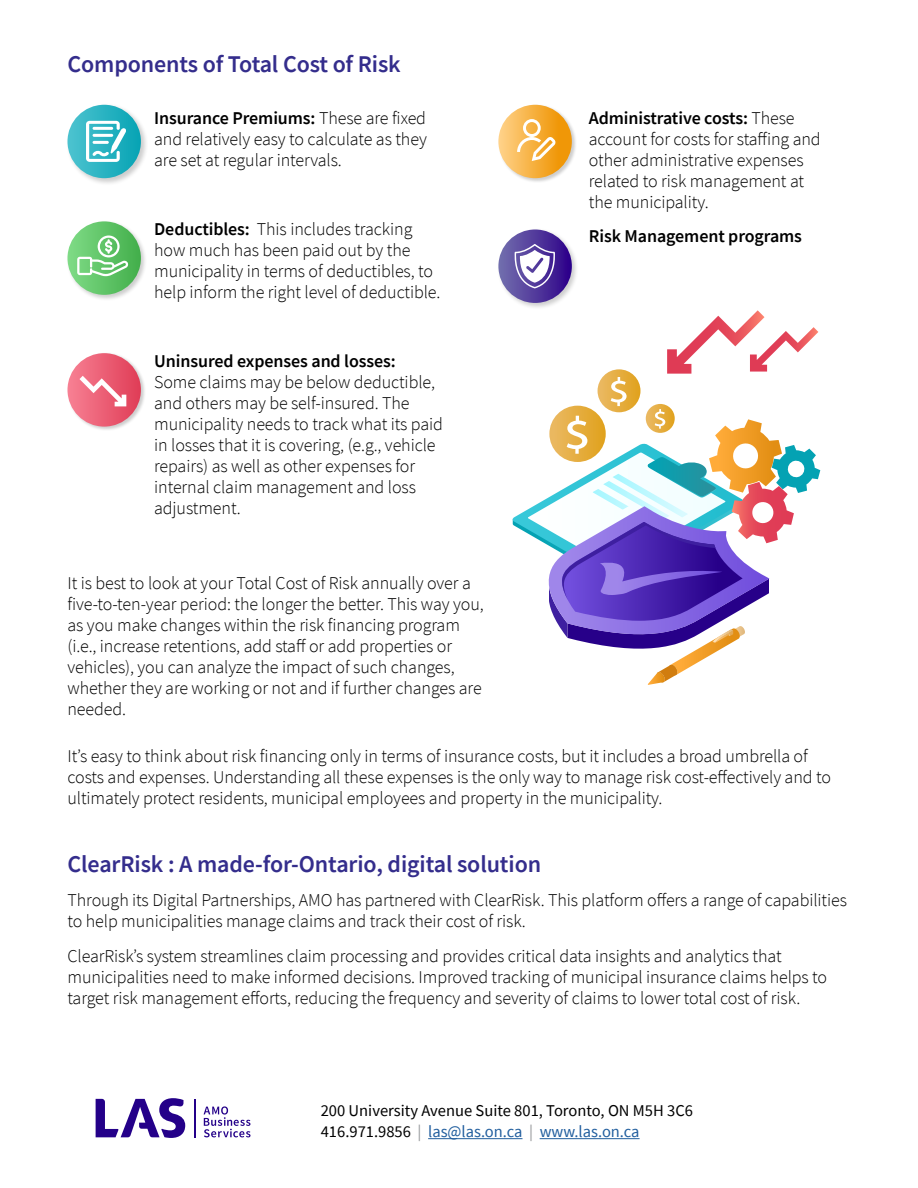
<style>
.page{position:relative;width:918px;height:1188px;background:#fff}
.page>*{position:absolute;margin:0;border:0;box-sizing:border-box;transform-origin:0 0}
.heading{font:600 24px "Source Sans Pro";letter-spacing:-.005em;color:#342d8c}
.Bodytext{font:300 18px/21px "Source Sans Pro";letter-spacing:-.005em;color:#000}
.Bodytext-2{font:600 18px "Source Sans Pro";letter-spacing:-.005em;color:#000}
.t1{font:16.5px "Source Sans Pro";color:#000}
.t2{font:16.5px "Source Sans Pro";color:#215e9e}
.s1{font-weight:600}
.s2{color:#000}
.s3{color:#939598}
</style>
<div class="page">
<svg style="left:96px;top:1098px;width:89px;height:40px"></svg>
<svg style="left:204px;top:1106px;width:47px;height:31px"></svg>
<hr style="left:194px;top:1099px;width:1px;height:38px;background:#240089">
<hr style="left:428px;top:1138px;width:95px;height:1px;background:#215e9e">
<hr style="left:540px;top:1138px;width:100px;height:1px;background:#215e9e">
<div style="left:66px;top:103px;width:82px;height:83px;background:#000;opacity:.2"></div>
<div style="left:68px;top:105px;width:73px;height:73px;background:linear-gradient(to right,#4cc3d0,#07a3b4);border-radius:37px"></div>
<svg style="left:86px;top:121px;width:40px;height:41px"></svg>
<div style="left:66px;top:220px;width:82px;height:82px;background:#000;opacity:.2"></div>
<svg style="left:68px;top:221px;width:73px;height:74px;background:#62c46a"></svg>
<svg style="left:77px;top:236px;width:51px;height:40px"></svg>
<div style="left:498px;top:104px;width:79px;height:79px;background:#000;opacity:.2"></div>
<svg style="left:498px;top:105px;width:74px;height:73px;background:#f6b142"></svg>
<svg style="left:517px;top:119px;width:39px;height:42px"></svg>
<div style="left:497px;top:228px;width:82px;height:83px;background:#000;opacity:.2"></div>
<svg style="left:498px;top:230px;width:74px;height:73px;background:#543c9d"></svg>
<svg style="left:514px;top:244px;width:42px;height:44px"></svg>
<div style="left:67px;top:352px;width:79px;height:80px;background:#000;opacity:.2"></div>
<svg style="left:68px;top:353px;width:73px;height:74px;background:#ea6076"></svg>
<svg style="left:79px;top:376px;width:47px;height:30px"></svg>
<svg style="left:512px;top:443px;width:150px;height:91px"></svg>
<svg style="left:528px;top:453px;width:181px;height:92px"></svg>
<svg style="left:648px;top:457px;width:61px;height:39px"></svg>
<svg style="left:613px;top:474px;width:75px;height:32px"></svg>
<svg style="left:603px;top:481px;width:66px;height:25px"></svg>
<svg style="left:592px;top:489px;width:67px;height:17px"></svg>
<svg style="left:568px;top:635px;width:102px;height:14px"></svg>
<svg style="left:548px;top:506px;width:221px;height:129px"></svg>
<svg style="left:561px;top:543px;width:182px;height:78px;background:#6746c4"></svg>
<svg style="left:561px;top:522px;width:155px;height:78px;background:#6f57c9"></svg>
<svg style="left:727px;top:626px;width:18px;height:11px"></svg>
<svg style="left:670px;top:628px;width:70px;height:47px"></svg>
<svg style="left:658px;top:665px;width:19px;height:17px"></svg>
<svg style="left:648px;top:672px;width:16px;height:13px"></svg>
<svg style="left:713px;top:629px;width:20px;height:14px"></svg>
<svg style="left:709px;top:419px;width:111px;height:124px"></svg>
<svg style="left:667px;top:310px;width:151px;height:64px"></svg>
<svg style="left:600px;top:560px;width:123px;height:35px;background:#5835b8"></svg>
<svg style="left:549px;top:406px;width:57px;height:56px;background:#e5af44"></svg>
<svg style="left:567px;top:416px;width:20px;height:38px"></svg>
<div style="left:598px;top:369px;width:42px;height:43px;background:linear-gradient(to right,#ebba66,#e1a21f);border-radius:50%"></div>
<svg style="left:611px;top:377px;width:16px;height:29px"></svg>
<svg style="left:646px;top:404px;width:29px;height:29px"></svg>
<svg style="left:655px;top:409px;width:10px;height:20px"></svg>
<p class="heading" style="left:68px;top:48px;width:335px">Components of Total Cost of Risk</p>
<p class="Bodytext" style="left:154px;top:107px;width:274px;text-align:justify"><span class="s1">Insurance Premiums:</span> These are fixed and relatively easy to calculate as they are set at regular intervals.</p>
<p class="Bodytext" style="left:154px;top:218px;width:288px"><span class="s1">Deductibles:</span> This includes tracking how much has been paid out by the municipality in terms of deductibles, to help inform the right level of deductible.</p>
<p class="Bodytext" style="left:154px;top:350px;width:290px"><span class="s1">Uninsured expenses and losses:<br></span>Some claims may be below deductible, and others may be self-insured. The municipality needs to track what its paid in losses that it is covering, (e.g., vehicle repairs) as well as other expenses for internal claim management and loss adjustment.</p>
<p class="Bodytext" style="left:68px;top:573px;width:418px">It is best to look at your Total Cost of Risk annually over a five-to-ten-year period: the longer the better. This way you, as you make changes within the risk financing program (i.e., increase retentions, add staff or add properties or vehicles), you can analyze the impact of such changes, whether they are working or not and if further changes are needed.</p>
<p class="Bodytext" style="left:589px;top:107px;width:233px"><span class="s1">Administrative costs:</span> These account for costs for staffing and other administrative expenses related to risk management at the municipality.</p>
<p class="Bodytext-2" style="left:589px;top:224px;width:215px">Risk Management programs</p>
<p class="Bodytext" style="left:68px;top:746px;width:765px">It’s easy to think about risk financing only in terms of insurance costs, but it includes a broad umbrella of costs and expenses. Understanding all these expenses is the only way to manage risk cost-effectively and to ultimately protect residents, municipal employees and property in the municipality.</p>
<p class="heading" style="left:68px;top:848px;width:475px">ClearRisk : A made-for-Ontario, digital solution</p>
<p class="Bodytext" style="left:68px;top:890px;width:781px">Through its Digital Partnerships, AMO has partnered with ClearRisk. This platform offers a range of capabilities to help municipalities manage claims and track their cost of risk.</p>
<p class="Bodytext" style="left:68px;top:946px;width:761px">ClearRisk’s system streamlines claim processing and provides critical data insights and analytics that municipalities need to make informed decisions. Improved tracking of municipal insurance claims helps to target risk management efforts, reducing the frequency and severity of claims to lower total cost of risk.</p>
<p class="t1" style="left:321px;top:1100px;width:374px">200 University Avenue Suite 801, Toronto, ON M5H 3C6</p>
<p class="t2" style="left:321px;top:1121px;width:320px"><span class="s2">416.971.9856</span> <span class="s3">|</span> las@las.on.ca <span class="s3">|</span> www.las.on.ca</p>
</div>
